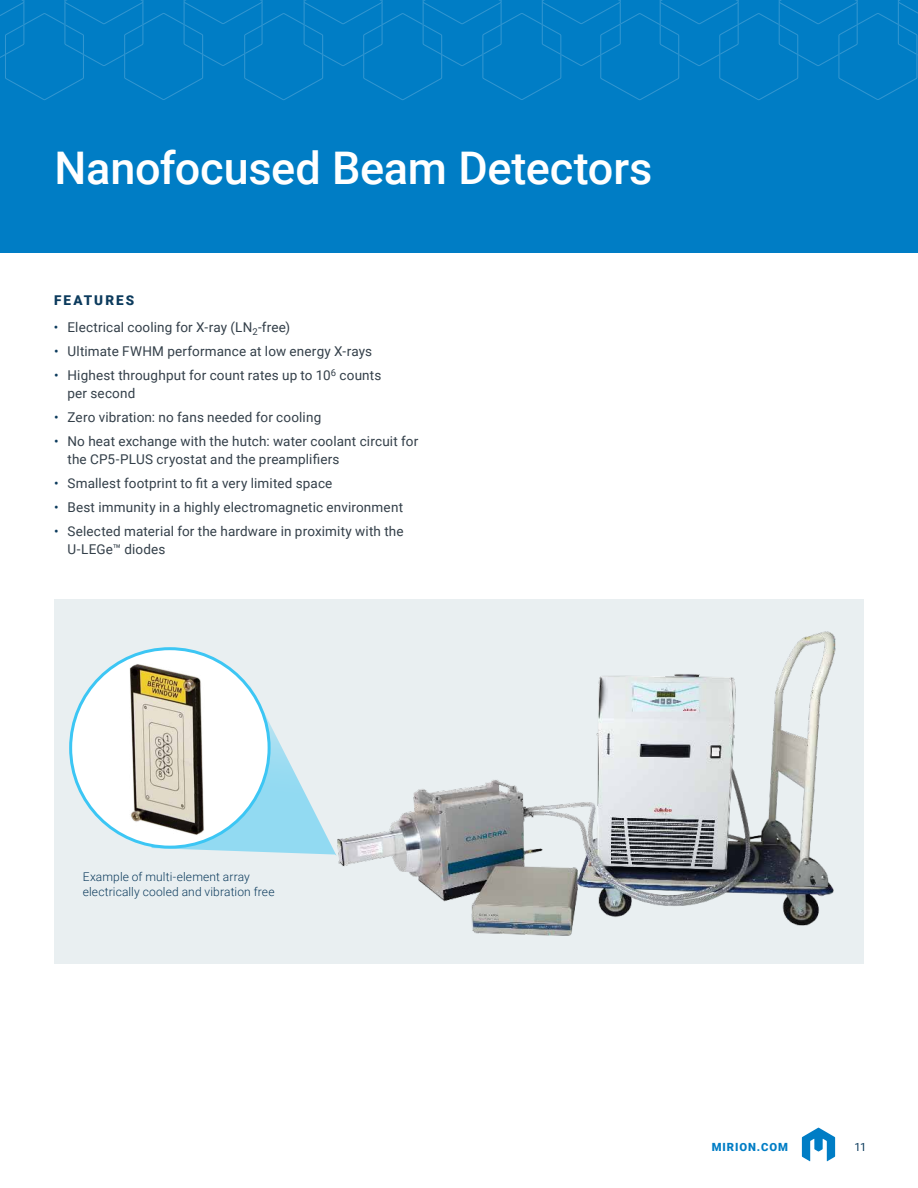
<style>
.page{position:relative;width:918px;height:1188px;background:#fff}
.page>*{position:absolute;margin:0;border:0;box-sizing:border-box;transform-origin:0 0}
.t1{font:500 45px "Roboto";letter-spacing:-.005em;color:#fff}
.t2{font:13.5px/18px "Roboto";letter-spacing:.01em;color:#333f49}
.t3{font:900 13.5px "Roboto";letter-spacing:.15em;color:#0c3b5d}
.t4{font:300 12px/15px "Roboto";letter-spacing:.01em;color:#0c3b5d}
.t5{font:900 11.25px "Roboto";letter-spacing:.085em;color:#007dc5}
.t6{font:11.25px "Roboto";color:#0c3b5d}
.s1{color:#0c3b5d}
</style>
<div class="page">
<svg style="left:802px;top:1128px;width:33px;height:33px"></svg>
<div style="left:0;top:0;width:918px;height:252px;background:#007dc5"></div>
<svg style="left:0;top:0;width:918px;height:100px"></svg>
<div style="left:55px;top:599px;width:809px;height:365px;background:#e9eff1"></div>
<img style="left:337px;top:631px;width:498px;height:305px">
<svg style="left:151px;top:684px;width:186px;height:172px"></svg>
<div style="left:71px;top:649px;width:198px;height:198px;background:#fff;border-radius:50%"></div>
<img style="left:129px;top:664px;width:75px;height:171px">
<h1 class="t1" style="left:55px;top:136px;width:599px">Nanofocused Beam Detectors</h1>
<p class="t3" style="left:54px;top:291px;width:81px">FEATURES</p>
<p class="t2" style="left:54px;top:318px;width:238px"><span class="s1">•</span> Electrical cooling for X-ray (LN<sub>2</sub>-free)</p>
<p class="t2" style="left:54px;top:342px;width:320px"><span class="s1">•</span> Ultimate FWHM performance at low energy X-rays</p>
<p class="t2" style="left:68px;top:366px;width:315px;text-indent:-13px"><span class="s1">•</span> Highest throughput for count rates up to 10<sup>6</sup> counts per second</p>
<p class="t2" style="left:54px;top:408px;width:269px"><span class="s1">•</span> Zero vibration: no fans needed for cooling</p>
<p class="t2" style="left:68px;top:432px;width:352px;text-indent:-14px"><span class="s1">•</span> No heat exchange with the hutch: water coolant circuit for the CP5-PLUS cryostat and the preamplifiers</p>
<p class="t2" style="left:54px;top:474px;width:280px"><span class="s1">•</span> Smallest footprint to fit a very limited space</p>
<p class="t2" style="left:54px;top:498px;width:351px"><span class="s1">•</span> Best immunity in a highly electromagnetic environment</p>
<p class="t2" style="left:68px;top:522px;width:338px;text-indent:-14px"><span class="s1">•</span> Selected material for the hardware in proximity with the<br>U-LEGe™ diodes</p>
<p class="t4" style="left:83px;top:869px;width:193px">Example of multi-element array electrically cooled and vibration free</p>
<p class="t5" style="left:712px;top:1139px;width:78px">MIRION.COM</p>
<p class="t6" style="left:854px;top:1139px;width:13px">11</p>
</div>
